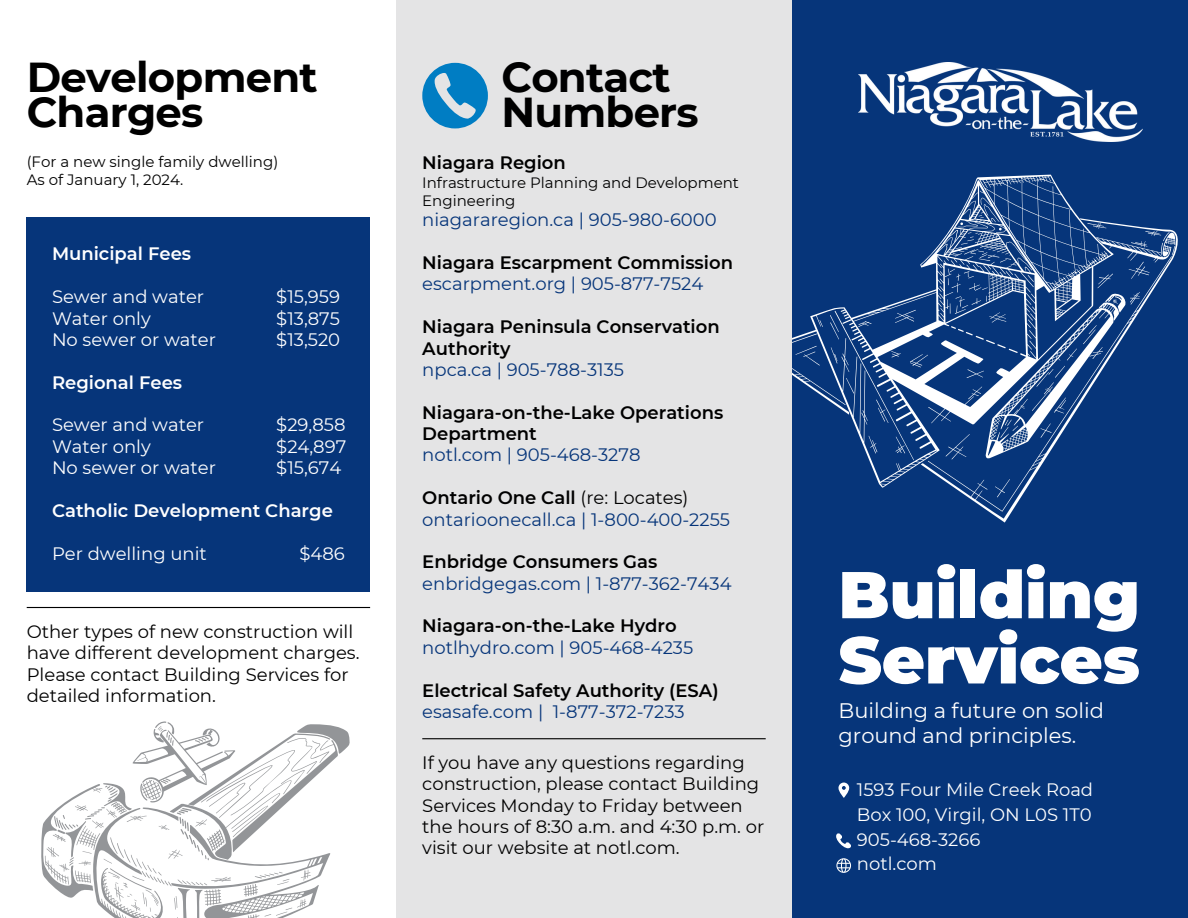
<style>
.page{position:relative;width:1188px;height:918px;background:#fff}
.page>*{position:absolute;margin:0;border:0;box-sizing:border-box;transform-origin:0 0}
.t1{font:900 66px/65.2px "Montserrat";color:#fff}
.t2{font:700 41.85px/34.8px "Montserrat";letter-spacing:-.015em;color:#000}
.t3{font:21px/24.8px "Montserrat";color:#fff}
.t4{font:18px/21.3px "Montserrat";color:#000}
.t5{font:600 18px/21.3px "Montserrat";color:#000}
.t6{font:18px/21.3px "Montserrat";color:#fff}
.t7{font:18px/21.3px "Montserrat";color:#06357a}
.t8{font:600 18px "Montserrat";color:#fff}
.t9{font:15px/18px "Montserrat";color:#000}
.s1{font-weight:400;color:#06357a}
.s2{font-weight:600;color:#000}
.s3{color:#000}
</style>
<div class="page">
<div style="left:792px;top:0;width:396px;height:918px;background:#06357a"></div>
<svg style="left:792px;top:175px;width:386px;height:348px"></svg>
<div style="left:396px;top:0;width:396px;height:918px;background:#e4e4e5"></div>
<img style="left:859px;top:63px;width:283px;height:79px">
<svg style="left:422px;top:63px;width:66px;height:65px"></svg>
<hr style="left:422px;top:738px;width:344px;height:1px;background:#000">
<hr style="left:27px;top:607px;width:343px;height:1px;background:#000">
<div style="left:27px;top:218px;width:343px;height:374px;background:#06357a"></div>
<svg style="left:838px;top:783px;width:11px;height:15px"></svg>
<svg style="left:836px;top:833px;width:15px;height:16px"></svg>
<svg style="left:836px;top:858px;width:15px;height:15px"></svg>
<svg style="left:41px;top:721px;width:309px;height:197px"></svg>
<h5 class="t2" style="left:27px;top:60px;width:293px">Development<br>Charges</h5>
<h2 class="t9" style="left:27px;top:152px;width:253px">(For a new single family dwelling)</h2>
<p class="t9" style="left:27px;top:170px;width:158px">As of January 1, 2024.</p>
<p class="t8" style="left:52px;top:243px;width:141px">Municipal Fees</p>
<p class="t6" style="left:52px;top:286px;width:165px">Sewer and water<br>Water only<br>No sewer or water</p>
<h5 class="t8" style="left:52px;top:371px;width:132px">Regional Fees</h5>
<h5 class="t6" style="left:52px;top:414px;width:165px">Sewer and water<br>Water only<br>No sewer or water</h5>
<h5 class="t8" style="left:52px;top:500px;width:282px">Catholic Development Charge</h5>
<h5 class="t6" style="left:52px;top:543px;width:156px">Per dwelling unit</h5>
<h5 class="t6" style="left:276px;top:286px;width:65px;text-align:justify">$15,959 $13,875 $13,520</h5>
<h5 class="t6" style="left:276px;top:414px;width:72px;text-align:justify">$29,858 $24,897 $15,674</h5>
<h1 class="t6" style="left:299px;top:543px;width:47px">$486</h1>
<p class="t4" style="left:27px;top:621px;width:334px">Other types of new construction will have different development charges.<br>Please contact Building Services for detailed information.</p>
<p class="t2" style="left:501px;top:60px;width:199px">Contact<br>Numbers</p>
<p class="t5" style="left:422px;top:152px;width:145px">Niagara Region</p>
<p class="t9" style="left:422px;top:174px;width:318px">Infrastructure Planning and Development<br>Engineering</p>
<h4 class="t7" style="left:422px;top:209px;width:296px">niagararegion.ca | 905-980-6000</h4>
<h5 class="t5" style="left:422px;top:252px;width:312px">Niagara Escarpment Commission <span class="s1">escarpment.org | 905-877-7524</span></h5>
<h4 class="t5" style="left:422px;top:316px;width:299px">Niagara Peninsula Conservation<br>Authority<br><span class="s1">npca.ca | 905-788-3135</span></h4>
<h5 class="t5" style="left:422px;top:402px;width:303px">Niagara-on-the-Lake Operations<br>Department<br><span class="s1">notl.com | 905-468-3278</span></h5>
<h4 class="t7" style="left:422px;top:487px;width:309px"><span class="s2">Ontario One Call</span> <span class="s3">(re: Locates) </span>ontarioonecall.ca | 1-800-400-2255</h4>
<h5 class="t7" style="left:422px;top:551px;width:311px"><span class="s2">Enbridge Consumers Gas </span>enbridgegas.com | 1-877-362-7434</h5>
<h5 class="t7" style="left:422px;top:615px;width:272px"><span class="s2">Niagara-on-the-Lake Hydro </span>notlhydro.com | 905-468-4235</h5>
<h5 class="t5" style="left:422px;top:679px;width:298px">Electrical Safety Authority (ESA) <span class="s1">esasafe.com | 1-877-372-7233</span></h5>
<h5 class="t4" style="left:422px;top:752px;width:344px">If you have any questions regarding construction, please contact Building Services Monday to Friday between the hours of 8:30 a.m. and 4:30 p.m. or visit our website at notl.com.</h5>
<h5 class="t1" style="left:839px;top:562px;width:303px">Building<br>Services</h5>
<p class="t3" style="left:839px;top:698px;width:267px">Building a future on solid ground and principles.</p>
<h5 class="t6" style="left:857px;top:777px;width:238px;line-height:24.8px">1593 Four Mile Creek Road<br>Box 100, Virgil, ON L0S 1T0<br>905-468-3266<br>notl.com</h5>
</div>
